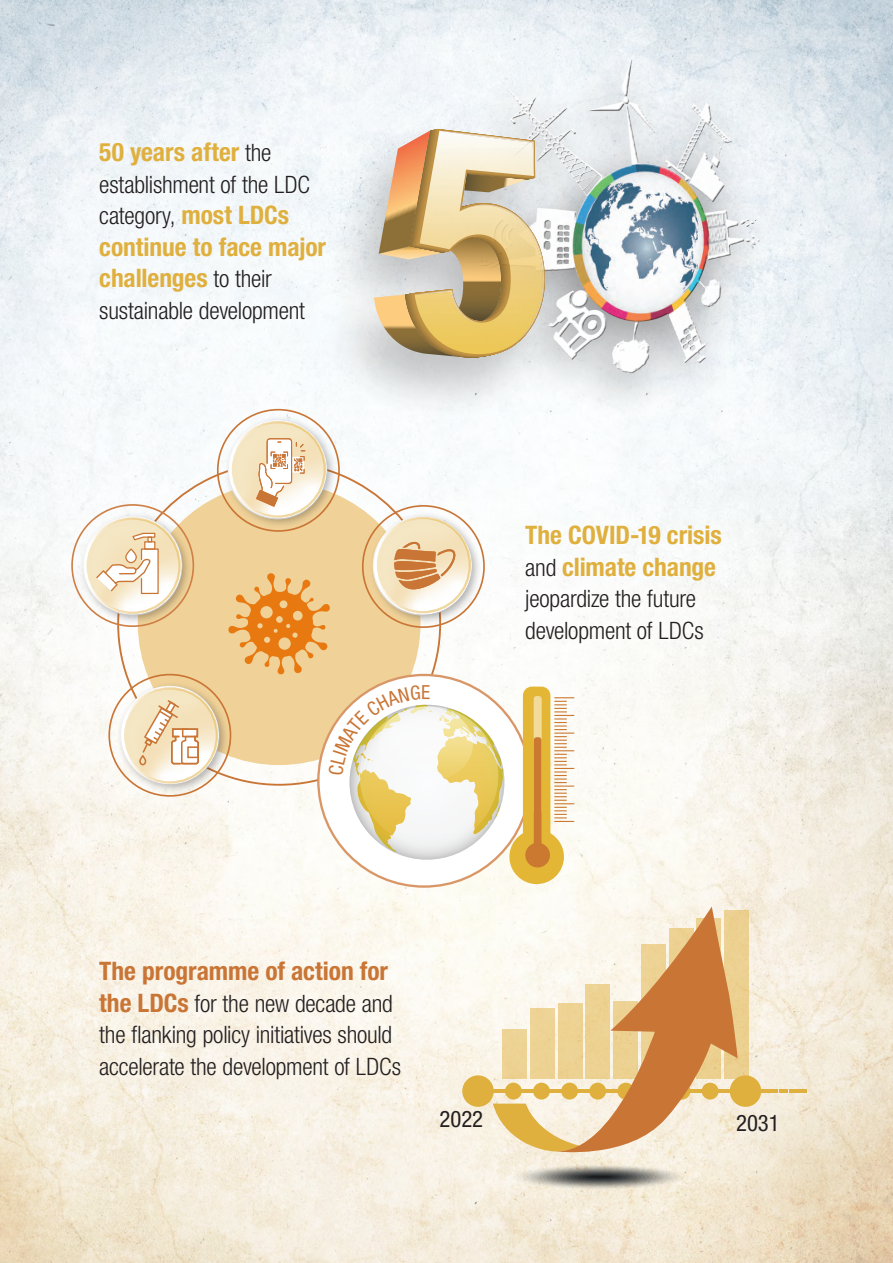
<style>
.page{position:relative;width:893px;height:1263px;background:#fff}
.page>*{position:absolute;margin:0;border:0;box-sizing:border-box;transform-origin:0 0}
.gd-text{font:700 condensed 25.5px/31.5px "Helvetica Neue LT Std";letter-spacing:-.005em;color:#e0b03e}
.gd-text-2{font:700 condensed 25.5px "Helvetica Neue LT Std";color:#c97535}
.gd-text-3{font:300 condensed 24px/31.5px "Helvetica Neue LT Std";letter-spacing:-.01em;color:#231f20}
.t1{font:condensed 22.8px "Helvetica Neue LT Std";color:#231f20}
.s1{font-weight:300;font-size:24px;color:#231f20}
.s2{font-weight:700;font-size:25.5px;color:#e0b03e}
.s3{font-weight:700;font-size:25.5px;color:#c97535}
</style>
<div class="page">
<img style="left:0;top:0;width:893px;height:1263px">
<img style="left:404px;top:3px;width:430px;height:434px">
<div style="left:477px;top:59px;width:284px;height:316px;background:#231f20;opacity:.75"></div>
<div style="left:319px;top:117px;width:249px;height:308px;background:#231f20;opacity:.3"></div>
<svg style="left:374px;top:129px;width:171px;height:229px;background:#d8c297"></svg>
<div style="left:503px;top:1029px;width:24px;height:49px;background:#edd395"></div>
<div style="left:531px;top:1008px;width:24px;height:70px;background:#edd394"></div>
<div style="left:724px;top:910px;width:24px;height:168px;background:#ebd090"></div>
<svg style="left:493px;top:1103px;width:62px;height:49px;background:#ebcf8e"></svg>
<div style="left:462px;top:1075px;width:32px;height:32px;background:#e0b03e;border-radius:50%"></div>
<div style="left:505px;top:1083px;width:17px;height:16px;background:#e0b03e;border-radius:50%"></div>
<div style="left:533px;top:1083px;width:17px;height:16px;background:#e0b03e;border-radius:50%"></div>
<div style="left:730px;top:1075px;width:31px;height:32px;background:#e0b03e;border-radius:50%"></div>
<hr style="left:482px;top:1090px;width:269px;height:3px;background:#e0b03e">
<svg style="left:761px;top:1090px;width:46px;height:3px"></svg>
<svg style="left:555px;top:906px;width:183px;height:254px;background:#e6c296"></svg>
<svg style="left:507px;top:1163px;width:185px;height:27px"></svg>
<div style="left:511px;top:1164px;width:177px;height:26px;background:linear-gradient(to bottom,#f6efe2,#f3ecdb);border-radius:50%"></div>
<div style="left:515px;top:1165px;width:169px;height:24px;background:#f0e9d9;border-radius:50%"></div>
<svg style="left:519px;top:1165px;width:161px;height:24px"></svg>
<svg style="left:523px;top:1166px;width:153px;height:22px"></svg>
<svg style="left:527px;top:1166px;width:145px;height:21px"></svg>
<svg style="left:531px;top:1167px;width:138px;height:20px"></svg>
<div style="left:535px;top:1168px;width:130px;height:18px;background:#bebab0;border-radius:50%"></div>
<div style="left:539px;top:1168px;width:122px;height:18px;background:#b0ada3;border-radius:50%"></div>
<svg style="left:543px;top:1169px;width:114px;height:16px"></svg>
<svg style="left:547px;top:1169px;width:106px;height:15px"></svg>
<div style="left:551px;top:1170px;width:98px;height:14px;background:#83827b;border-radius:50%"></div>
<svg style="left:554px;top:1171px;width:91px;height:12px"></svg>
<div style="left:558px;top:1171px;width:83px;height:11px;background:#696967;border-radius:50%"></div>
<div style="left:562px;top:1172px;width:75px;height:10px;background:#5b5c5b;border-radius:50%"></div>
<div style="left:566px;top:1172px;width:67px;height:9px;background:#505352;border-radius:50%"></div>
<div style="left:570px;top:1173px;width:59px;height:8px;background:#444747;border-radius:50%"></div>
<div style="left:574px;top:1174px;width:51px;height:6px;background:#393c3d;border-radius:50%"></div>
<div style="left:578px;top:1174px;width:43px;height:5px;background:#313436;border-radius:50%"></div>
<hr style="left:582px;top:1175px;width:36px;height:4px;background:#282b2e;border-radius:50%">
<hr style="left:586px;top:1175px;width:28px;height:3px;background:#0c1013;border-radius:50%">
<hr style="left:590px;top:1176px;width:20px;height:2px;background:#080a0e;border-radius:50%">
<div style="left:138px;top:482px;width:282px;height:283px;background:#f0d298;border-radius:50%"></div>
<svg style="left:228px;top:573px;width:102px;height:102px"></svg>
<div style="left:116px;top:682px;width:114px;height:113px;background:#231f20;opacity:.35"></div>
<svg style="left:123px;top:688px;width:94px;height:94px"></svg>
<div style="left:122px;top:687px;width:96px;height:97px;border:2px solid #fff;border-radius:50%"></div>
<svg style="left:138px;top:698px;width:62px;height:68px"></svg>
<div style="left:217px;top:409px;width:123px;height:123px;border:2px solid #c97535;border-radius:50%"></div>
<div style="left:224px;top:416px;width:113px;height:113px;background:#231f20;opacity:.35"></div>
<svg style="left:229px;top:421px;width:97px;height:97px"></svg>
<svg style="left:231px;top:422px;width:94px;height:94px;background:#f6e8c9"></svg>
<div style="left:229px;top:421px;width:97px;height:97px;border:2px solid #fff;border-radius:50%"></div>
<svg style="left:256px;top:438px;width:49px;height:69px"></svg>
<div style="left:79px;top:512px;width:113px;height:113px;background:#231f20;opacity:.35"></div>
<svg style="left:85px;top:518px;width:95px;height:95px;background:#f7ebd1"></svg>
<div style="left:84px;top:517px;width:97px;height:97px;border:2px solid #fff;border-radius:50%"></div>
<svg style="left:95px;top:532px;width:64px;height:63px"></svg>
<div style="left:362px;top:505px;width:123px;height:123px;border:2px solid #c97535;border-radius:50%"></div>
<div style="left:369px;top:512px;width:113px;height:113px;background:#231f20;opacity:.35"></div>
<svg style="left:374px;top:517px;width:97px;height:97px"></svg>
<svg style="left:376px;top:518px;width:94px;height:94px"></svg>
<div style="left:374px;top:517px;width:97px;height:96px;border:2px solid #fff;border-radius:50%"></div>
<svg style="left:394px;top:542px;width:62px;height:48px;background:#e0af81"></svg>
<svg style="left:318px;top:675px;width:212px;height:211px"></svg>
<svg style="left:328px;top:685px;width:246px;height:200px"></svg>
<p class="gd-text" style="left:99px;top:136px;width:174px">50 years after <span class="s1">the</span></p>
<p class="gd-text-3" style="left:99px;top:168px;width:212px">establishment of the LDC category, <span class="s2">most LDCs</span></p>
<p class="gd-text" style="left:99px;top:230px;width:228px">continue to face major challenges <span class="s1">to their</span></p>
<p class="gd-text-3" style="left:99px;top:294px;width:207px">sustainable development</p>
<p class="gd-text" style="left:525px;top:519px;width:198px">The COVID-19 crisis <span class="s1">and</span> climate change</p>
<p class="gd-text-3" style="left:525px;top:583px;width:180px">jeopardize the future development of LDCs</p>
<p class="gd-text-2" style="left:99px;top:956px;width:290px">The programme of action for</p>
<p class="gd-text-3" style="left:99px;top:987px;width:303px"><span class="s3">the LDCs</span> for the new decade and the flanking policy initiatives should accelerate the development of LDCs</p>
<p class="t1" style="left:439px;top:1105px;width:45px">2022</p>
<p class="t1" style="left:736px;top:1109px;width:45px">2031</p>
</div>
